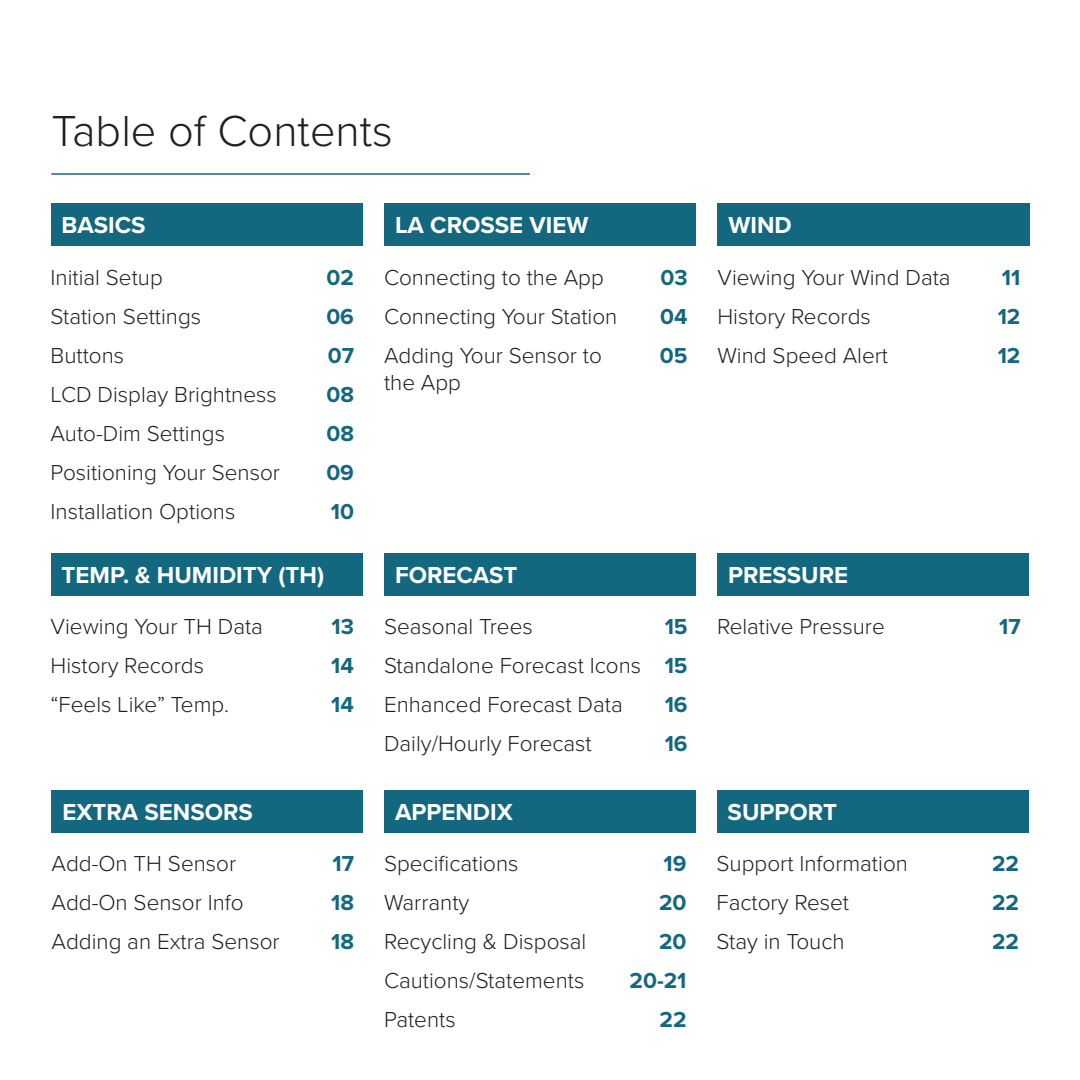
<style>
.page{position:relative;width:1080px;height:1080px;background:#fff}
.page>*{position:absolute;margin:0;border:0;box-sizing:border-box;transform-origin:0 0}
.t1{font:300 45px "Proxima Nova";color:#231f20}
.t2{font:700 24px "Proxima Nova";color:#fff}
.t3{font:300 22.5px/27px "Proxima Nova";color:#231f20}
.t4{font:700 22.5px "Proxima Nova";color:#13687f}
</style>
<div class="page">
<hr style="left:51px;top:173px;width:479px;height:2px;background:#13687f">
<div style="left:717px;top:204px;width:313px;height:42px;background:#13687f"></div>
<div style="left:51px;top:204px;width:312px;height:42px;background:#13687f"></div>
<div style="left:51px;top:553px;width:312px;height:42px;background:#13687f"></div>
<div style="left:384px;top:204px;width:312px;height:42px;background:#13687f"></div>
<div style="left:384px;top:553px;width:312px;height:42px;background:#13687f"></div>
<div style="left:717px;top:553px;width:312px;height:42px;background:#13687f"></div>
<div style="left:384px;top:790px;width:312px;height:42px;background:#13687f"></div>
<div style="left:51px;top:790px;width:312px;height:42px;background:#13687f"></div>
<div style="left:717px;top:790px;width:312px;height:42px;background:#13687f"></div>
<p class="t1" style="left:51px;top:97px;width:343px">Table of Contents</p>
<p class="t2" style="left:62px;top:208px;width:86px">BASICS</p>
<p class="t2" style="left:729px;top:208px;width:65px">WIND</p>
<p class="t2" style="left:395px;top:208px;width:195px">LA CROSSE VIEW</p>
<p class="t3" style="left:51px;top:262px;width:114px">Initial Setup</p>
<p class="t3" style="left:51px;top:301px;width:152px">Station Settings</p>
<p class="t3" style="left:51px;top:340px;width:75px">Buttons</p>
<p class="t3" style="left:51px;top:379px;width:228px">LCD Display Brightness</p>
<p class="t3" style="left:51px;top:418px;width:176px">Auto-Dim Settings</p>
<p class="t3" style="left:51px;top:457px;width:231px">Positioning Your Sensor</p>
<p class="t3" style="left:51px;top:496px;width:186px">Installation Options</p>
<p class="t4" style="left:327px;top:260px;width:29px">02</p>
<p class="t4" style="left:326px;top:299px;width:29px">06</p>
<p class="t4" style="left:328px;top:338px;width:28px">07</p>
<p class="t4" style="left:326px;top:377px;width:29px">08</p>
<p class="t4" style="left:326px;top:416px;width:29px">08</p>
<p class="t4" style="left:326px;top:455px;width:29px">09</p>
<p class="t4" style="left:331px;top:494px;width:25px">10</p>
<p class="t2" style="left:62px;top:557px;width:264px">TEMP. &amp; HUMIDITY (TH)</p>
<p class="t3" style="left:51px;top:612px;width:214px">Viewing Your TH Data</p>
<p class="t3" style="left:51px;top:651px;width:155px">History Records</p>
<p class="t3" style="left:51px;top:690px;width:180px">“Feels Like” Temp.</p>
<p class="t4" style="left:332px;top:610px;width:24px">13</p>
<p class="t4" style="left:331px;top:649px;width:24px">14</p>
<p class="t4" style="left:331px;top:688px;width:24px">14</p>
<p class="t3" style="left:384px;top:262px;width:221px">Connecting to the App</p>
<p class="t3" style="left:384px;top:301px;width:235px">Connecting Your Station</p>
<p class="t3" style="left:384px;top:340px;width:219px">Adding Your Sensor to the App</p>
<p class="t4" style="left:660px;top:260px;width:29px">03</p>
<p class="t4" style="left:660px;top:299px;width:29px">04</p>
<p class="t4" style="left:660px;top:338px;width:29px">05</p>
<p class="t3" style="left:717px;top:262px;width:235px">Viewing Your Wind Data</p>
<p class="t3" style="left:717px;top:301px;width:155px">History Records</p>
<p class="t3" style="left:717px;top:340px;width:172px">Wind Speed Alert</p>
<p class="t2" style="left:395px;top:557px;width:124px">FORECAST</p>
<p class="t2" style="left:728px;top:557px;width:122px">PRESSURE</p>
<p class="t3" style="left:384px;top:612px;width:150px">Seasonal Trees</p>
<p class="t3" style="left:384px;top:651px;width:259px">Standalone Forecast Icons</p>
<p class="t3" style="left:384px;top:690px;width:240px">Enhanced Forecast Data</p>
<p class="t3" style="left:384px;top:729px;width:209px">Daily/Hourly Forecast</p>
<p class="t4" style="left:665px;top:610px;width:24px">15</p>
<p class="t4" style="left:665px;top:649px;width:24px">15</p>
<p class="t4" style="left:665px;top:688px;width:24px">16</p>
<p class="t4" style="left:665px;top:727px;width:24px">16</p>
<p class="t3" style="left:717px;top:612px;width:169px">Relative Pressure</p>
<p class="t2" style="left:63px;top:794px;width:192px">EXTRA SENSORS</p>
<p class="t2" style="left:395px;top:794px;width:119px">APPENDIX</p>
<p class="t2" style="left:728px;top:794px;width:111px">SUPPORT</p>
<p class="t3" style="left:51px;top:849px;width:186px">Add-On TH Sensor</p>
<p class="t3" style="left:51px;top:888px;width:194px">Add-On Sensor Info</p>
<p class="t3" style="left:51px;top:927px;width:230px">Adding an Extra Sensor</p>
<p class="t4" style="left:332px;top:847px;width:23px">17</p>
<p class="t4" style="left:331px;top:886px;width:24px">18</p>
<p class="t4" style="left:331px;top:925px;width:24px">18</p>
<p class="t3" style="left:384px;top:849px;width:136px">Specifications</p>
<p class="t3" style="left:384px;top:888px;width:87px">Warranty</p>
<p class="t3" style="left:384px;top:927px;width:204px">Recycling &amp; Disposal</p>
<p class="t3" style="left:384px;top:966px;width:202px">Cautions/Statements</p>
<p class="t3" style="left:384px;top:1005px;width:73px">Patents</p>
<p class="t4" style="left:664px;top:847px;width:24px">19</p>
<p class="t4" style="left:659px;top:886px;width:29px">20</p>
<p class="t4" style="left:659px;top:925px;width:29px">20</p>
<p class="t4" style="left:630px;top:964px;width:58px">20-21</p>
<p class="t4" style="left:660px;top:1003px;width:28px">22</p>
<p class="t3" style="left:717px;top:849px;width:193px">Support Information</p>
<p class="t3" style="left:717px;top:888px;width:134px">Factory Reset</p>
<p class="t3" style="left:717px;top:927px;width:130px">Stay in Touch</p>
<p class="t4" style="left:1002px;top:260px;width:20px">11</p>
<p class="t4" style="left:998px;top:299px;width:24px">12</p>
<p class="t4" style="left:998px;top:338px;width:24px">12</p>
<p class="t4" style="left:999px;top:610px;width:23px">17</p>
<p class="t4" style="left:992px;top:847px;width:28px">22</p>
<p class="t4" style="left:992px;top:886px;width:28px">22</p>
<p class="t4" style="left:992px;top:925px;width:28px">22</p>
</div>
